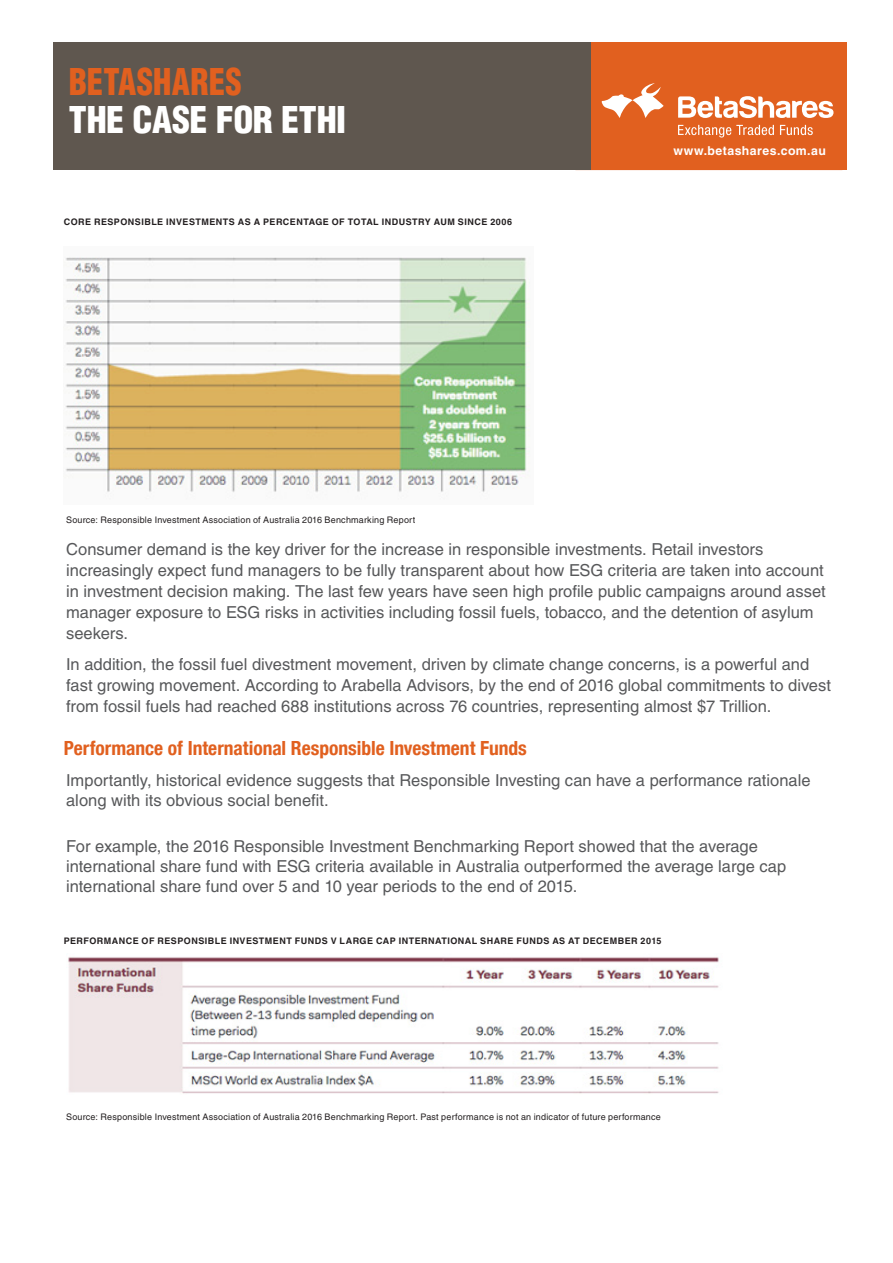
<style>
.page{position:relative;width:893px;height:1263px;background:#fff}
.page>*{position:absolute;margin:0;border:0;box-sizing:border-box;transform-origin:0 0}
.t1{font:900 condensed 36px "Helvetica LT Std";letter-spacing:-.01em;color:#fff}
.t2{font:900 condensed 36px "Helvetica LT Std";letter-spacing:.005em;color:#e1601f;scale:.91 1}
.Fact_-_Summary_Subhe{font:700 condensed 19.5px "Helvetica Neue LT Com";color:#e1601f}
.Fact_-_Body_copy{font:16.5px/21px "Helvetica LT Std";color:#57585a}
.Fact_-_Summary_Subhe-2{font:16.5px/20.2px "Helvetica LT Std";color:#57585a}
.t3{font:700 12.3px "Helvetica LT Std";letter-spacing:.035em;color:#fff}
.Fact_-_Body_copy-2{font:9px "Helvetica LT Std";letter-spacing:.02em;color:#231f20}
.Fact_-_Body_copy-3{font:700 9px "Helvetica LT Std";letter-spacing:.05em;color:#231f20}
</style>
<div class="page">
<img style="left:68px;top:957px;width:651px;height:137px">
<img style="left:65px;top:257px;width:465px;height:236px">
<div style="left:576px;top:43px;width:270px;height:127px;background:#e1601f"></div>
<div style="left:53px;top:43px;width:538px;height:127px;background:#5f574f"></div>
<svg style="left:601px;top:83px;width:63px;height:35px"></svg>
<svg style="left:678px;top:96px;width:155px;height:42px"></svg>
<p class="t2" style="left:69px;top:59px;width:192px">BETASHARES</p>
<p class="t1" style="left:69px;top:97px;width:279px">THE CASE FOR ETHI</p>
<p class="Fact_-_Body_copy-3" style="left:64px;top:217px;width:450px">CORE RESPONSIBLE INVESTMENTS AS A PERCENTAGE OF TOTAL INDUSTRY AUM SINCE 2006</p>
<p class="t3" style="left:673px;top:143px;width:154px">www.betashares.com.au</p>
<p class="Fact_-_Body_copy-2" style="left:66px;top:515px;width:350px">Source: Responsible Investment Association of Australia 2016 Benchmarking Report</p>
<p class="Fact_-_Body_copy" style="left:66px;top:538px;width:761px">Consumer demand is the key driver for the increase in responsible investments. Retail investors increasingly expect fund managers to be fully transparent about how ESG criteria are taken into account in investment decision making. The last few years have seen high profile public campaigns around asset manager exposure to ESG risks in activities including fossil fuels, tobacco, and the detention of asylum seekers.</p>
<p class="Fact_-_Body_copy" style="left:66px;top:654px;width:766px">In addition, the fossil fuel divestment movement, driven by climate change concerns, is a powerful and fast growing movement. According to Arabella Advisors, by the end of 2016 global commitments to divest from fossil fuels had reached 688 institutions across 76 countries, representing almost $7 Trillion.</p>
<p class="Fact_-_Summary_Subhe" style="left:64px;top:737px;width:465px">Performance of International Responsible Investment Funds</p>
<p class="Fact_-_Summary_Subhe-2" style="left:66px;top:770px;width:746px">Importantly, historical evidence suggests that Responsible Investing can have a performance rationale along with its obvious social benefit.</p>
<p class="Fact_-_Summary_Subhe-2" style="left:66px;top:836px;width:722px">For example, the 2016 Responsible Investment Benchmarking Report showed that the average international share fund with ESG criteria available in Australia outperformed the average large cap international share fund over 5 and 10 year periods to the end of 2015.</p>
<p class="Fact_-_Body_copy-3" style="left:64px;top:935px;width:599px">PERFORMANCE OF RESPONSIBLE INVESTMENT FUNDS V LARGE CAP INTERNATIONAL SHARE FUNDS AS AT DECEMBER 2015</p>
<p class="Fact_-_Body_copy-2" style="left:66px;top:1112px;width:596px">Source: Responsible Investment Association of Australia 2016 Benchmarking Report. Past performance is not an indicator of future performance</p>
</div>
